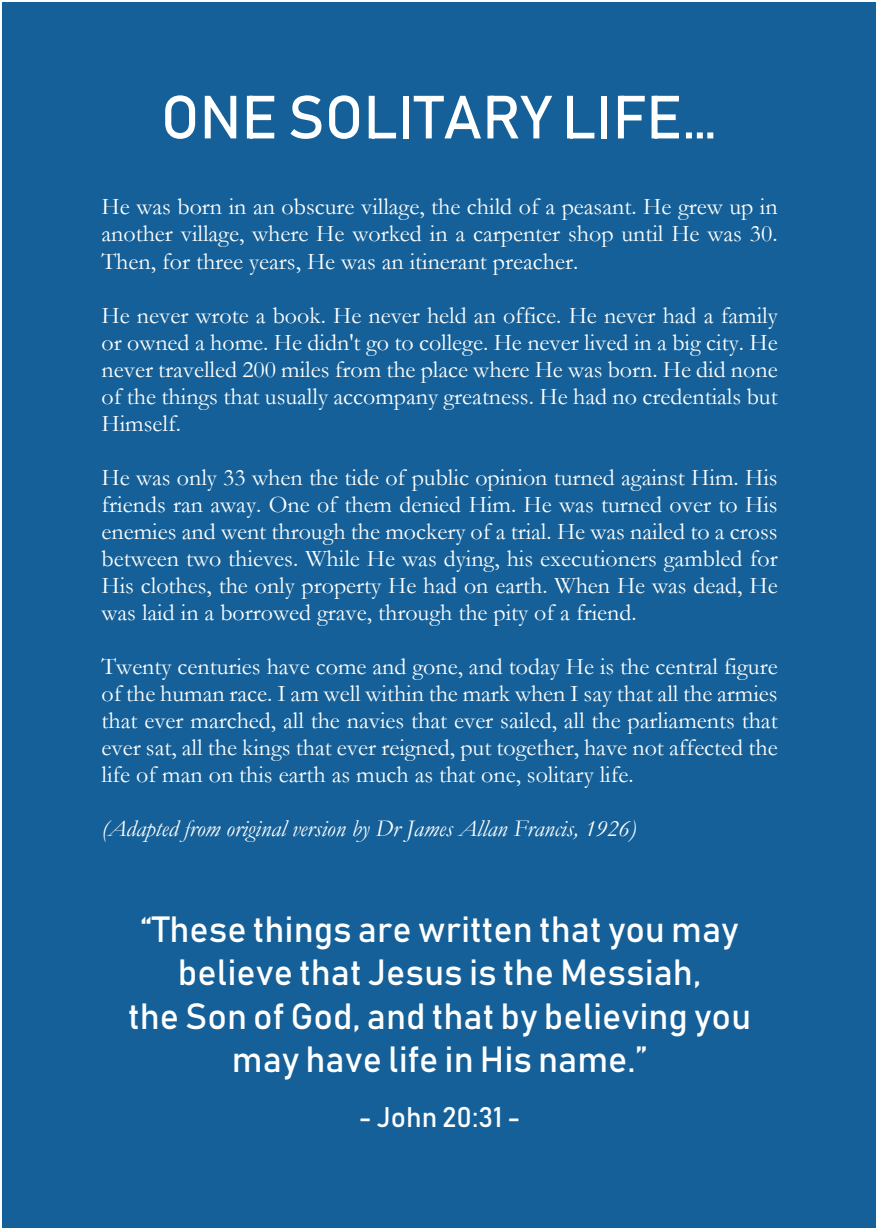
<style>
.page{position:relative;width:878px;height:1230px;background:#fff}
.page>*{position:absolute;margin:0;border:0;box-sizing:border-box;transform-origin:0 0}
.t1{font:60px "Bahnschrift";color:#fff}
.t2{font:36px/43.2px "Bahnschrift";color:#fff;text-align:center}
.t3{font:28px "Bahnschrift";color:#fff}
.t4{font:24px/27px "Garamond";color:#fff;text-align:justify}
.t5{font:italic 24px "Garamond";color:#fff}
</style>
<div class="page">
<div style="left:2px;top:2px;width:873px;height:1225px;background:#156098"></div>
<h1 class="t1" style="left:161px;top:91px;width:558px">ONE SOLITARY LIFE…</h1>
<p class="t4" style="left:101px;top:196px;width:677px">He was born in an obscure village, the child of a peasant. He grew up in another village, where He worked in a carpenter shop until He was 30.<br>Then, for three years, He was an itinerant preacher.</p>
<p class="t4" style="left:101px;top:304px;width:677px">He never wrote a book. He never held an office. He never had a family or owned a home. He didn't go to college. He never lived in a big city. He never travelled 200 miles from the place where He was born. He did none of the things that usually accompany greatness. He had no credentials but Himself.</p>
<p class="t4" style="left:101px;top:466px;width:677px">He was only 33 when the tide of public opinion turned against Him. His friends ran away. One of them denied Him. He was turned over to His enemies and went through the mockery of a trial. He was nailed to a cross between two thieves. While He was dying, his executioners gambled for His clothes, the only property He had on earth. When He was dead, He was laid in a borrowed grave, through the pity of a friend.</p>
<p class="t4" style="left:101px;top:655px;width:677px">Twenty centuries have come and gone, and today He is the central figure of the human race. I am well within the mark when I say that all the armies that ever marched, all the navies that ever sailed, all the parliaments that ever sat, all the kings that ever reigned, put together, have not affected the life of man on this earth as much as that one, solitary life.</p>
<p class="t5" style="left:101px;top:820px;width:536px">(Adapted from original version by Dr James Allan Francis, 1926)</p>
<h2 class="t2" style="left:128px;top:909px;width:624px">“These things are written that you may believe that Jesus is the Messiah,<br>the Son of God, and that by believing you may have life in His name.”</h2>
<p class="t3" style="left:358px;top:1104px;width:164px">- John 20:31 -</p>
</div>
